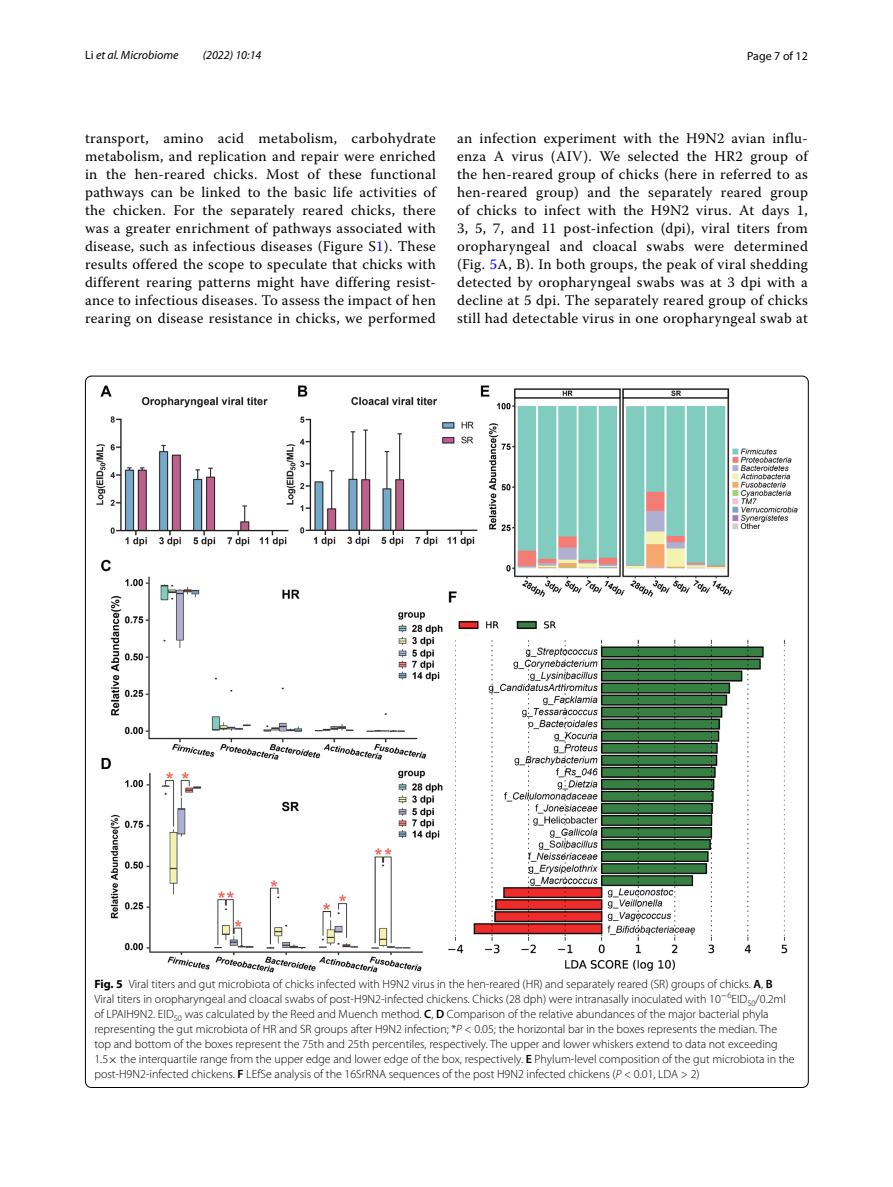
<style>
.page{position:relative;width:893px;height:1187px;background:#fff}
.page>*{position:absolute;margin:0;border:0;box-sizing:border-box;transform-origin:0 0}
.t1{font:14.7px/18px "Warnock Pro";letter-spacing:.02em;color:#000;text-align:justify}
.t2{font:300 12px/15px "Myriad Pro";color:#000}
.t3{font:italic 12px "Myriad Pro";color:#000}
.t4{font:12px "Myriad Pro";color:#000}
.s1{font-style:normal}
.s2{color:#00f}
.s3{font-weight:700}
.s4{font-weight:600}
.s5{font-style:italic}
.s6{font-family:"MTSY";font-weight:400}
</style>
<div class="page">
<img style="left:97px;top:385px;width:700px;height:587px">
<p class="t3" style="left:85px;top:48px;width:95px"><span class="s1">Li</span> et al. Microbiome</p>
<p class="t3" style="left:203px;top:48px;width:60px">(2022) 10:14</p>
<p class="t4" style="left:747px;top:48px;width:62px">Page 7 of 12</p>
<p class="t1" style="left:85px;top:128px;width:352px">transport, amino acid metabolism, carbohydrate metabolism, and replication and repair were enriched in the hen-reared chicks. Most of these functional pathways can be linked to the basic life activities of the chicken. For the separately reared chicks, there was a greater enrichment of pathways associated with disease, such as infectious diseases (Figure S<span class="s2">1</span>). These results offered the scope to speculate that chicks with different rearing patterns might have differing resist&shy;ance to infectious diseases. To assess the impact of hen rearing on disease resistance in chicks, we performed</p>
<p class="t1" style="left:457px;top:128px;width:352px">an infection experiment with the H9N2 avian influ&shy;enza A virus (AIV). We selected the HR2 group of the hen-reared group of chicks (here in referred to as hen-reared group) and the separately reared group of chicks to infect with the H9N2 virus. At days 1, 3, 5, 7, and 11 post-infection (dpi), viral titers from oropharyngeal and cloacal swabs were determined (Fig. <span class="s2">5</span>A, B). In both groups, the peak of viral shedding detected by oropharyngeal swabs was at 3 dpi with a decline at 5 dpi. The separately reared group of chicks still had detectable virus in one oropharyngeal swab at</p>
<p class="t2" style="left:94px;top:976px;width:702px"><span class="s3">Fig. 5</span> Viral titers and gut microbiota of chicks infected with H9N2 virus in the hen-reared (HR) and separately reared (SR) groups of chicks. <span class="s4">A</span>, <span class="s4">B </span>Viral titers in oropharyngeal and cloacal swabs of post-H9N2-infected chickens. Chicks (28 dph) were intranasally inoculated with 10<sup>−</sup><sup>6</sup>EID<sub>50</sub>/0.2ml of LPAIH9N2. EID<sub>50</sub> was calculated by the Reed and Muench method. <span class="s4">C</span>, <span class="s4">D</span> Comparison of the relative abundances of the major bacterial phyla representing the gut microbiota of HR and SR groups after H9N2 infection; *<span class="s5">P</span> &lt; 0.05; the horizontal bar in the boxes represents the median. The top and bottom of the boxes represent the 75th and 25th percentiles, respectively. The upper and lower whiskers extend to data not exceeding 1.5<span class="s6">×</span> the interquartile range from the upper edge and lower edge of the box, respectively. <span class="s4">E</span> Phylum-level composition of the gut microbiota in the post-H9N2-infected chickens. <span class="s4">F</span> LEfSe analysis of the 16SrRNA sequences of the post H9N2 infected chickens (<span class="s5">P</span> &lt; 0.01, LDA &gt; 2)</p>
</div>
